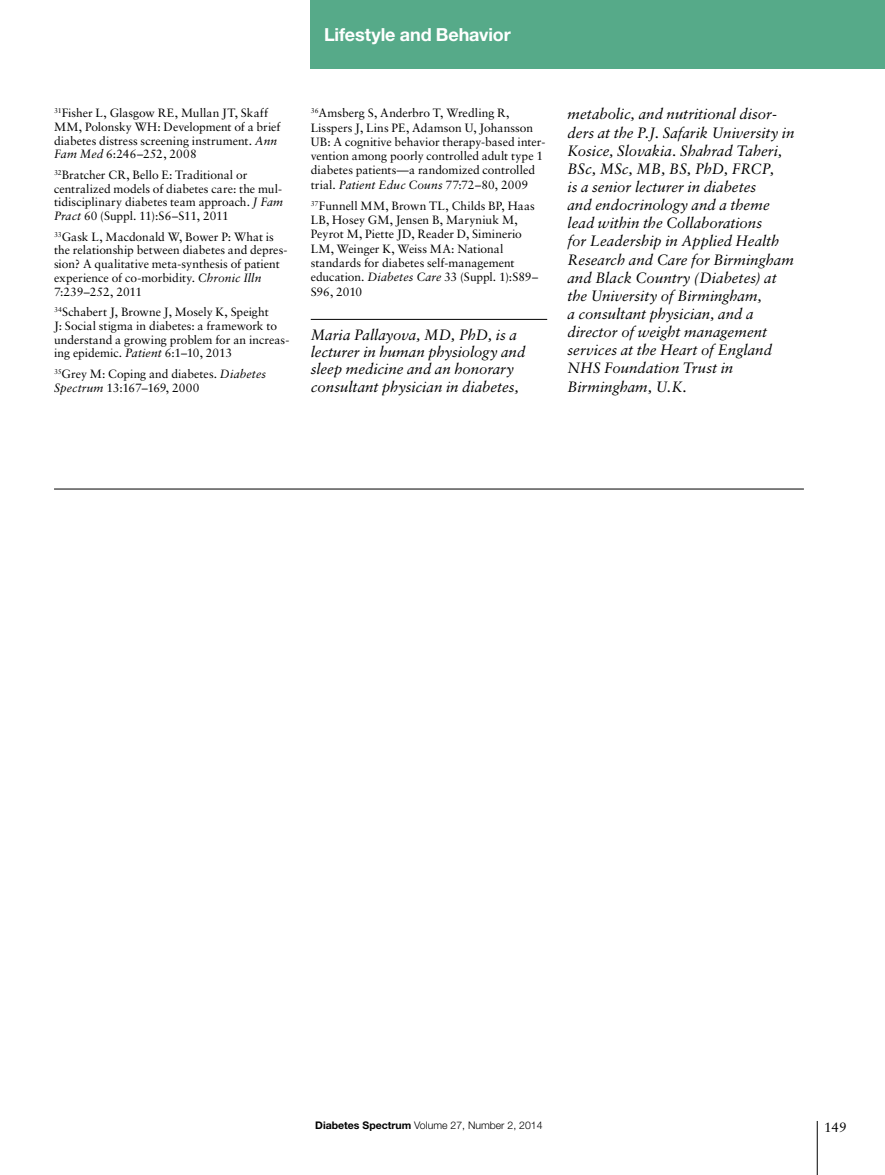
<style>
.page{position:relative;width:885px;height:1175px;background:#fff}
.page>*{position:absolute;margin:0;border:0;box-sizing:border-box;transform-origin:0 0}
.t1{font:700 18px "Helvetica Neue LT Std";letter-spacing:-.005em;color:#fff}
.t2{font:italic 15px/18.1px "Sabon LT Std";color:#000}
.t3{font:13.5px "Sabon LT Std";color:#000}
.t4{font:12px/13.8px "Sabon LT Std";color:#000}
.t5{font:300 10.5px "Helvetica Neue LT Std";color:#000}
.s1{font-style:italic}
.s2{font-weight:700}
</style>
<div class="page">
<hr style="left:816px;top:1120px;width:1px;height:54px;background:#000">
<div style="left:310px;top:0;width:574px;height:68px;background:#56aa89"></div>
<hr style="left:310px;top:319px;width:237px;height:1px;background:#000">
<hr style="left:54px;top:488px;width:749px;height:1px;background:#000">
<h1 class="t1" style="left:324px;top:23px;width:188px">Lifestyle and Behavior</h1>
<p class="t4" style="left:54px;top:106px;width:228px"><sup>31</sup>Fisher L, Glasgow RE, Mullan JT, Skaff MM, Polonsky WH: Development of a brief diabetes distress screening instrument. <span class="s1">Ann Fam Med</span> 6:246–252, 2008</p>
<p class="t4" style="left:54px;top:168px;width:231px"><sup>32</sup>Bratcher CR, Bello E: Traditional or centralized models of diabetes care: the mul&shy;tidisciplinary diabetes team approach. <span class="s1">J Fam Pract</span> 60 (Suppl. 11):S6–S11, 2011</p>
<p class="t4" style="left:54px;top:229px;width:235px"><sup>33</sup>Gask L, Macdonald W, Bower P: What is the relationship between diabetes and depres&shy;sion? A qualitative meta-synthesis of patient experience of co-morbidity. <span class="s1">Chronic Illn </span>7:239–252, 2011</p>
<p class="t4" style="left:54px;top:305px;width:237px"><sup>34</sup>Schabert J, Browne J, Mosely K, Speight<br>J: Social stigma in diabetes: a framework to understand a growing problem for an increas&shy;ing epidemic. <span class="s1">Patient</span> 6:1–10, 2013</p>
<p class="t4" style="left:54px;top:367px;width:213px"><sup>35</sup>Grey M: Coping and diabetes. <span class="s1">Diabetes<br>Spectrum</span> 13:167–169, 2000</p>
<p class="t4" style="left:310px;top:106px;width:236px;line-height:14.2px"><sup>36</sup>Amsberg S, Anderbro T, Wredling R, Lisspers J, Lins PE, Adamson U, Johansson UB: A cognitive behavior therapy-based inter&shy;vention among poorly controlled adult type 1 diabetes patients—a randomized controlled trial. <span class="s1">Patient Educ Couns</span> 77:72–80, 2009</p>
<p class="t4" style="left:310px;top:198px;width:229px;line-height:14.2px"><sup>37</sup>Funnell MM, Brown TL, Childs BP, Haas LB, Hosey GM, Jensen B, Maryniuk M, Peyrot M, Piette JD, Reader D, Siminerio LM, Weinger K, Weiss MA: National standards for diabetes self-management education. <span class="s1">Diabetes Care</span> 33 (Suppl. 1):S89– S96, 2010</p>
<p class="t2" style="left:310px;top:326px;width:216px;line-height:17.2px">Maria Pallayova, MD, PhD, is a lecturer in human physiology and sleep medicine and an honorary consultant physician in diabetes,</p>
<p class="t2" style="left:567px;top:105px;width:228px">metabolic, and nutritional disor&shy;ders at the P.J. Safarik University in<br>Kosice, Slovakia. Shahrad Taheri,<br>BSc, MSc, MB, BS, PhD, FRCP,<br>is a senior lecturer in diabetes<br>and endocrinology and a theme lead within the Collaborations<br>for Leadership in Applied Health<br>Research and Care for Birmingham and Black Country (Diabetes) at the University of Birmingham,<br>a consultant physician, and a director of weight management services at the Heart of England<br>NHS Foundation Trust in<br>Birmingham, U.K.</p>
<p class="t5" style="left:315px;top:1119px;width:229px"><span class="s2">Diabetes Spectrum</span> Volume 27, Number 2, 2014</p>
<p class="t3" style="left:823px;top:1119px;width:24px">149</p>
</div>
